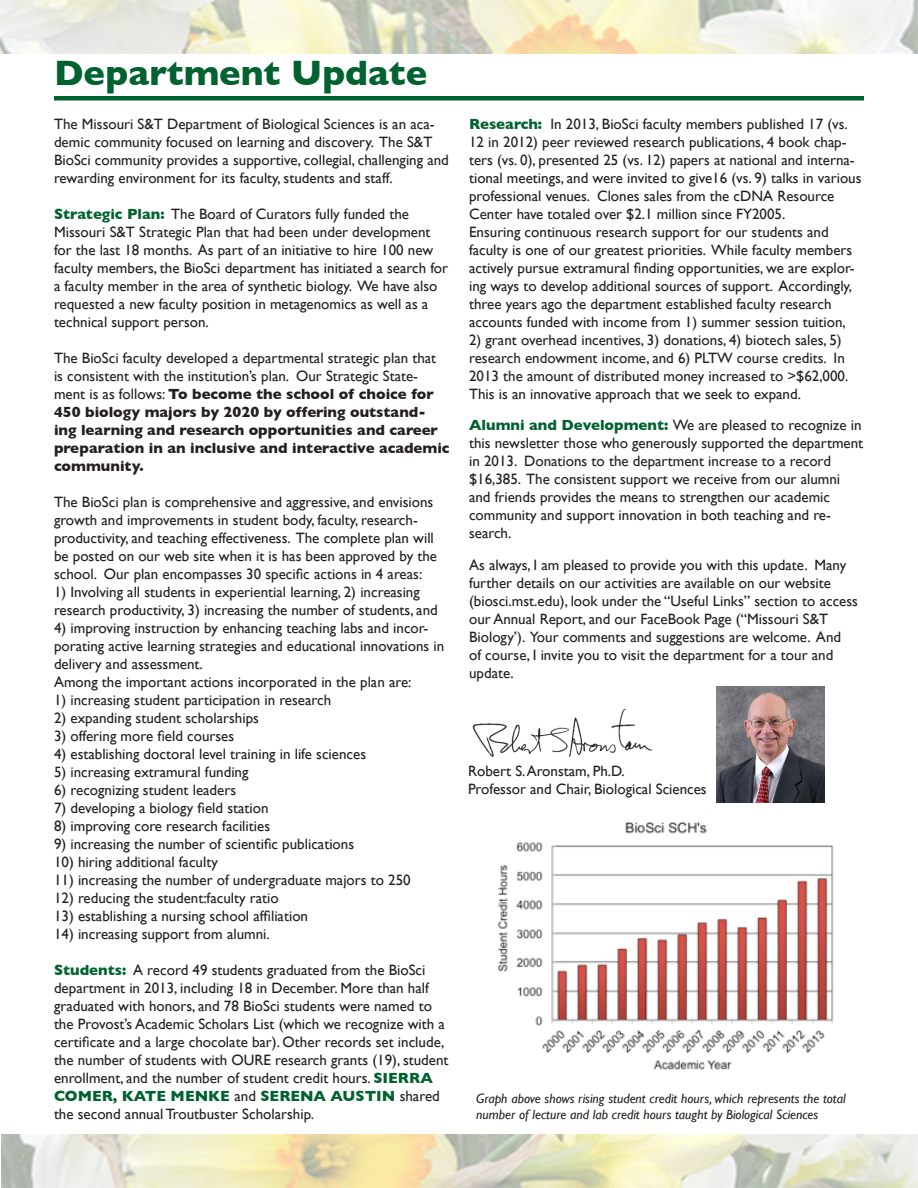
<style>
.page{position:relative;width:918px;height:1188px;background:#fff}
.page>*{position:absolute;margin:0;border:0;box-sizing:border-box;transform-origin:0 0}
.t1{font:700 36px "Gill Sans";color:#00622f}
.t2{font:15px/18px "Gill Sans";color:#231f20}
.t3{font:700 15px/18px "Gill Sans";color:#231f20}
.t4{font:italic 13.5px/16.2px "Gill Sans";color:#231f20}
.s1{font-weight:700;color:#00622f}
.s2{font-weight:400}
</style>
<div class="page">
<hr style="left:54px;top:96px;width:810px;height:4px;background:#00622f">
<img style="left:472px;top:708px;width:181px;height:50px">
<img style="left:0;top:0;width:918px;height:54px">
<img style="left:2px;top:1134px;width:916px;height:54px">
<img style="left:717px;top:687px;width:108px;height:115px">
<img style="left:498px;top:821px;width:336px;height:249px">
<p class="t1" style="left:54px;top:51px;width:375px">Department Update</p>
<p class="t2" style="left:54px;top:115px;width:396px">The Missouri S&amp;T Department of Biological Sciences is an aca&shy;demic community focused on learning and discovery. The S&amp;T BioSci community provides a supportive, collegial, challenging and rewarding environment for its faculty, students and staff.</p>
<p class="t2" style="left:54px;top:205px;width:396px"><span class="s1">Strategic Plan:</span> The Board of Curators fully funded the Missouri S&amp;T Strategic Plan that had been under development for the last 18 months. As part of an initiative to hire 100 new faculty members, the BioSci department has initiated a search for a faculty member in the area of synthetic biology. We have also requested a new faculty position in metagenomics as well as a technical support person.</p>
<p class="t3" style="left:54px;top:349px;width:397px"><span class="s2">The BioSci faculty developed a departmental strategic plan that<br>is consistent with the institution’s plan. Our Strategic State&shy;ment is as follows:</span> To become the school of choice for 450 biology majors by 2020 by offering outstand&shy;ing learning and research opportunities and career preparation in an inclusive and interactive academic community.</p>
<p class="t2" style="left:54px;top:493px;width:385px">The BioSci plan is comprehensive and aggressive, and envisions growth and improvements in student body, faculty, research&shy;productivity, and teaching effectiveness. The complete plan will be posted on our web site when it is has been approved by the school. Our plan encompasses 30 specific actions in 4 areas:</p>
<p class="t2" style="left:54px;top:583px;width:385px">1) Involving all students in experiential learning, 2) increasing research productivity, 3) increasing the number of students, and</p>
<p class="t2" style="left:54px;top:619px;width:392px">4) improving instruction by enhancing teaching labs and incor&shy;porating active learning strategies and educational innovations in delivery and assessment.</p>
<p class="t2" style="left:54px;top:673px;width:359px">Among the important actions incorporated in the plan are:</p>
<p class="t2" style="left:54px;top:691px;width:279px">1) increasing student participation in research</p>
<p class="t2" style="left:54px;top:709px;width:206px">2) expanding student scholarships</p>
<p class="t2" style="left:54px;top:727px;width:182px">3) offering more field courses</p>
<p class="t2" style="left:54px;top:745px;width:314px">4) establishing doctoral level training in life sciences</p>
<p class="t2" style="left:54px;top:763px;width:196px">5) increasing extramural funding</p>
<p class="t2" style="left:54px;top:781px;width:184px">6) recognizing student leaders</p>
<p class="t2" style="left:54px;top:799px;width:216px">7) developing a biology field station</p>
<p class="t2" style="left:54px;top:817px;width:218px">8) improving core research facilities</p>
<p class="t2" style="left:54px;top:835px;width:302px">9) increasing the number of scientific publications</p>
<p class="t2" style="left:54px;top:853px;width:165px">10) hiring additional faculty</p>
<p class="t2" style="left:54px;top:871px;width:358px">11) increasing the number of undergraduate majors to 250</p>
<p class="t2" style="left:54px;top:889px;width:226px">12) reducing the student:faculty ratio</p>
<p class="t2" style="left:54px;top:907px;width:256px">13) establishing a nursing school affiliation</p>
<p class="t2" style="left:54px;top:925px;width:217px">14) increasing support from alumni.</p>
<p class="t2" style="left:54px;top:961px;width:396px"><span class="s1">Students:</span> A record 49 students graduated from the BioSci department in 2013, including 18 in December. More than half graduated with honors, and 78 BioSci students were named to the Provost’s Academic Scholars List (which we recognize with a certificate and a large chocolate bar). Other records set include, the number of students with OURE research grants (19), student enrollment, and the number of student credit hours. <span class="s1">SIERRA COMER, KATE MENKE</span> and <span class="s1">SERENA AUSTIN</span> shared the second annual Troutbuster Scholarship.</p>
<p class="t2" style="left:469px;top:115px;width:394px"><span class="s1">Research:</span> In 2013, BioSci faculty members published 17 (vs.<br>12 in 2012) peer reviewed research publications, 4 book chap&shy;ters (vs. 0), presented 25 (vs. 12) papers at national and interna&shy;tional meetings, and were invited to give16 (vs. 9) talks in various professional venues. Clones sales from the cDNA Resource Center have totaled over $2.1 million since FY2005.</p>
<p class="t2" style="left:469px;top:223px;width:387px">Ensuring continuous research support for our students and faculty is one of our greatest priorities. While faculty members actively pursue extramural finding opportunities, we are explor&shy;ing ways to develop additional sources of support. Accordingly, three years ago the department established faculty research accounts funded with income from 1) summer session tuition,</p>
<p class="t2" style="left:469px;top:331px;width:381px">2) grant overhead incentives, 3) donations, 4) biotech sales, 5) research endowment income, and 6) PLTW course credits. In 2013 the amount of distributed money increased to &gt;$62,000.<br>This is an innovative approach that we seek to expand.</p>
<p class="t2" style="left:469px;top:416px;width:396px"><span class="s1">Alumni and Development:</span> We are pleased to recognize in this newsletter those who generously supported the department in 2013. Donations to the department increase to a record $16,385. The consistent support we receive from our alumni and friends provides the means to strengthen our academic community and support innovation in both teaching and re&shy;search.</p>
<p class="t2" style="left:469px;top:556px;width:390px">As always, I am pleased to provide you with this update. Many further details on our activities are available on our website (biosci.mst.edu), look under the “Useful Links” section to access our Annual Report, and our FaceBook Page (“Missouri S&amp;T Biology’). Your comments and suggestions are welcome. And<br>of course, I invite you to visit the department for a tour and update.</p>
<p class="t2" style="left:468px;top:762px;width:158px">Robert S. Aronstam, Ph.D.</p>
<p class="t2" style="left:468px;top:780px;width:240px">Professor and Chair, Biological Sciences</p>
<p class="t4" style="left:476px;top:1090px;width:371px">Graph above shows rising student credit hours, which represents the total number of lecture and lab credit hours taught by Biological Sciences</p>
</div>
